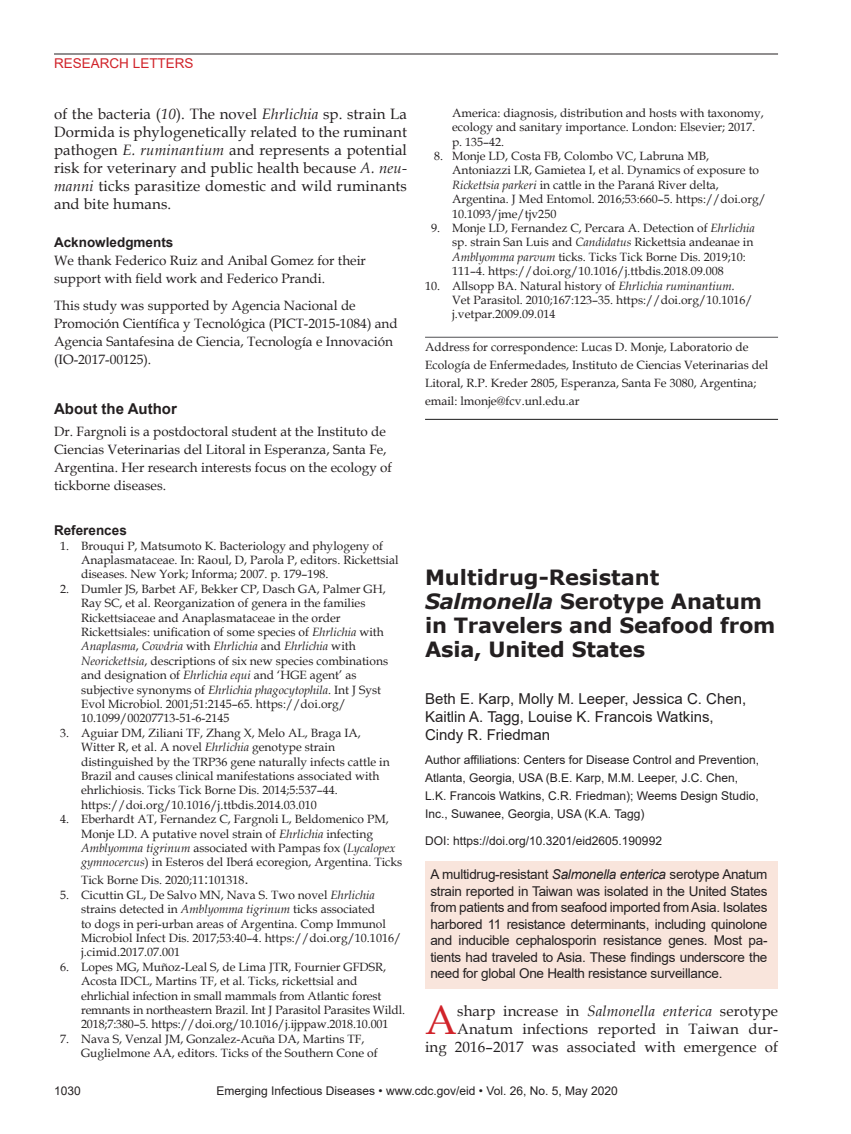
<style>
.page{position:relative;width:851px;height:1134px;background:#fff}
.page>*{position:absolute;margin:0;border:0;box-sizing:border-box;transform-origin:0 0}
.Drop_Cap{font:40.8px "Book Antiqua";color:#d1232a}
.Article_Title{font:700 21px/24px "Verdana";letter-spacing:-.01em;color:#231f20}
.Body_Text{font:15px/18px "Book Antiqua";letter-spacing:.01em;color:#231f20;text-align:justify}
.Drop_Cap-2{font:15px/18px "Book Antiqua";letter-spacing:.01em;color:#231f20;text-align:right}
.Authors{font:15px/18px "Arial";color:#231f20}
.Bio_Head{font:700 15px "Arial";color:#231f20}
.Abstract{font:13.5px/16.5px "Arial";letter-spacing:-.02em;color:#231f20;text-align:justify}
.Acknowledgment{font:13.5px/18px "Book Antiqua";color:#231f20}
.Bio{font:13.5px/18px "Book Antiqua";color:#231f20}
.Acknowledgment_Head{font:700 13.5px "Arial";color:#231f20}
.t1{font:13.5px "Arial";color:#d1232a}
.Ref_Title{font:700 13.5px "Arial";color:#231f20}
.References{font:12px/14.4px "Book Antiqua";color:#231f20}
.Affiliations{font:12px/18px "Arial";color:#231f20}
.Correspondence{font:12px/18px "Book Antiqua";color:#231f20}
.DOI{font:12px "Arial";color:#231f20}
.s1{font-style:italic}
.s2{font-family:"Arial";font-size:15px}
</style>
<div class="page">
<div style="left:426px;top:861px;width:352px;height:128px;background:#f9e5dc"></div>
<hr style="left:54px;top:54px;width:724px;height:1px;background:#231f20">
<hr style="left:425px;top:337px;width:353px;height:1px;background:#636366">
<hr style="left:425px;top:419px;width:353px;height:1px;background:#333">
<p class="t1" style="left:54px;top:54px;width:141px">RESEARCH LETTERS</p>
<p class="Body_Text" style="left:54px;top:104px;width:354px">of the bacteria (<span class="s1">10</span>). The novel <span class="s1">Ehrlichia</span> sp. strain La Dormida is phylogenetically related to the ruminant pathogen <span class="s1">E. ruminantium</span> and represents a potential risk for veterinary and public health because <span class="s1">A. neu&shy;manni</span> ticks parasitize domestic and wild ruminants and bite humans.</p>
<p class="Acknowledgment_Head" style="left:54px;top:233px;width:121px">Acknowledgments</p>
<p class="Acknowledgment" style="left:54px;top:251px;width:313px">We thank Federico Ruiz and Anibal Gomez for their support with field work and Federico Prandi.</p>
<p class="Acknowledgment" style="left:54px;top:296px;width:345px">This study was supported by Agencia Nacional de Promoción Científica y Tecnológica (PICT-2015-1084) and Agencia Santafesina de Ciencia, Tecnología e Innovación (IO-2017-00125).</p>
<p class="Bio_Head" style="left:54px;top:398px;width:124px">About the Author</p>
<p class="Bio" style="left:54px;top:422px;width:339px">Dr. Fargnoli is a postdoctoral student at the Instituto de Ciencias Veterinarias del Litoral in Esperanza, Santa Fe, Argentina. Her research interests focus on the ecology of tickborne diseases.</p>
<p class="Ref_Title" style="left:54px;top:521px;width:74px">References</p>
<p class="References" style="left:81px;top:538px;width:319px;text-indent:-21px">1. Brouqui P, Matsumoto K. Bacteriology and phylogeny of<br>Anaplasmataceae. In: Raoul, D, Parola P, editors. Rickettsial diseases. New York; Informa; 2007. p. 179–198.</p>
<p class="References" style="left:81px;top:581px;width:308px;text-indent:-21px">2. Dumler JS, Barbet AF, Bekker CP, Dasch GA, Palmer GH, Ray SC, et al. Reorganization of genera in the families Rickettsiaceae and Anaplasmataceae in the order Rickettsiales: unification of some species of <span class="s1">Ehrlichia</span> with <span class="s1">Anaplasma</span>, <span class="s1">Cowdria</span> with <span class="s1">Ehrlichia</span> and <span class="s1">Ehrlichia</span> with <span class="s1">Neorickettsia</span>, descriptions of six new species combinations and designation of <span class="s1">Ehrlichia equi</span> and ‘HGE agent’ as subjective synonyms of <span class="s1">Ehrlichia phagocytophila</span>. Int J Syst Evol Microbiol. 2001;51:2145–65. https://doi.org/ 10.1099/00207713-51-6-2145</p>
<p class="References" style="left:81px;top:725px;width:310px;text-indent:-21px">3. Aguiar DM, Ziliani TF, Zhang X, Melo AL, Braga IA, Witter R, et al. A novel <span class="s1">Ehrlichia</span> genotype strain distinguished by the TRP36 gene naturally infects cattle in Brazil and causes clinical manifestations associated with ehrlichiosis. Ticks Tick Borne Dis. 2014;5:537–44. https://doi.org/10.1016/j.ttbdis.2014.03.010</p>
<p class="References" style="left:81px;top:812px;width:323px;text-indent:-21px">4. Eberhardt AT, Fernandez C, Fargnoli L, Beldomenico PM, Monje LD. A putative novel strain of <span class="s1">Ehrlichia</span> infecting <span class="s1">Amblyomma tigrinum</span> associated with Pampas fox (<span class="s1">Lycalopex gymnocercus</span>) in Esteros del Iberá ecoregion, Argentina. Ticks</p>
<p class="References" style="left:81px;top:873px;width:169px">Tick Borne Dis. 2020;11<span class="s2">:</span>101318<span class="s2">.</span></p>
<p class="References" style="left:81px;top:887px;width:322px;text-indent:-21px">5. Cicuttin GL, De Salvo MN, Nava S. Two novel <span class="s1">Ehrlichia </span>strains detected in <span class="s1">Amblyomma tigrinum</span> ticks associated<br>to dogs in peri-urban areas of Argentina. Comp Immunol Microbiol Infect Dis. 2017;53:40–4. https://doi.org/10.1016/ j.cimid.2017.07.001</p>
<p class="References" style="left:81px;top:959px;width:325px;text-indent:-21px">6. Lopes MG, Muñoz-Leal S, de Lima JTR, Fournier GFDSR, Acosta IDCL, Martins TF, et al. Ticks, rickettsial and ehrlichial infection in small mammals from Atlantic forest remnants in northeastern Brazil. Int J Parasitol Parasites Wildl.<br>2018;7:380–5. https://doi.org/10.1016/j.ijppaw.2018.10.001</p>
<p class="References" style="left:81px;top:1031px;width:298px;text-indent:-21px">7. Nava S, Venzal JM, Gonzalez-Acuña DA, Martins TF,<br>Guglielmone AA, editors. Ticks of the Southern Cone of</p>
<p class="References" style="left:452px;top:105px;width:313px">America: diagnosis, distribution and hosts with taxonomy, ecology and sanitary importance. London: Elsevier; 2017. p. 135–42.</p>
<p class="References" style="left:452px;top:148px;width:315px;text-indent:-18px">8. Monje LD, Costa FB, Colombo VC, Labruna MB, Antoniazzi LR, Gamietea I, et al. Dynamics of exposure to <span class="s1">Rickettsia parkeri</span> in cattle in the Paraná River delta, Argentina. J Med Entomol. 2016;53:660–5. https://doi.org/ 10.1093/jme/tjv250</p>
<p class="References" style="left:452px;top:220px;width:304px;text-indent:-21px">9. Monje LD, Fernandez C, Percara A. Detection of <span class="s1">Ehrlichia </span>sp. strain San Luis and <span class="s1">Candidatus</span> Rickettsia andeanae in <span class="s1">Amblyomma parvum</span> ticks. Ticks Tick Borne Dis. 2019;10:<br>111–4. https://doi.org/10.1016/j.ttbdis.2018.09.008</p>
<p class="References" style="left:452px;top:278px;width:302px;text-indent:-27px">10. Allsopp BA. Natural history of <span class="s1">Ehrlichia ruminantium.<br></span>Vet Parasitol. 2010;167:123–35. https://doi.org/10.1016/ j.vetpar.2009.09.014</p>
<p class="Correspondence" style="left:425px;top:338px;width:345px">Address for correspondence: Lucas D. Monje, Laboratorio de Ecología de Enfermedades, Instituto de Ciencias Veterinarias del Litoral, R.P. Kreder 2805, Esperanza, Santa Fe 3080, Argentina; email: lmonje@fcv.unl.edu.ar</p>
<p class="Article_Title" style="left:425px;top:565px;width:352px">Multidrug-Resistant<br><span class="s1">Salmonella</span> Serotype Anatum in Travelers and Seafood from<br>Asia, United States</p>
<p class="Authors" style="left:425px;top:689px;width:322px">Beth E. Karp, Molly M. Leeper, Jessica C. Chen,<br>Kaitlin A. Tagg, Louise K. Francois Watkins,<br>Cindy R. Friedman</p>
<p class="Affiliations" style="left:425px;top:751px;width:335px">Author affiliations: Centers for Disease Control and Prevention, Atlanta, Georgia, USA (B.E. Karp, M.M. Leeper, J.C. Chen, L.K. Francois Watkins, C.R. Friedman); Weems Design Studio, Inc., Suwanee, Georgia, USA (K.A. Tagg)</p>
<p class="DOI" style="left:425px;top:833px;width:238px">DOI: https://doi.org/10.3201/eid2605.190992</p>
<p class="Abstract" style="left:430px;top:866px;width:338px">A multidrug-resistant <span class="s1">Salmonella enterica</span> serotype Anatum strain reported in Taiwan was isolated in the United States from patients and from seafood imported from Asia. Isolates harbored 11 resistance determinants, including quinolone and inducible cephalosporin resistance genes. Most pa&shy;tients had traveled to Asia. These findings underscore the need for global One Health resistance surveillance.</p>
<p class="Drop_Cap-2" style="left:425px;top:1002px;width:354px">sharp increase in <span class="s1">Salmonella enterica</span> serotype<br>Anatum infections reported in Taiwan dur-<br>ing 2016–2017 was associated with emergence of</p>
<p class="Drop_Cap" style="left:425px;top:992px;width:33px">A</p>
<p class="Affiliations" style="left:54px;top:1082px;width:28px">1030</p>
<p class="Affiliations" style="left:216px;top:1082px;width:403px">Emerging Infectious Diseases • www.cdc.gov/eid • Vol. 26, No. 5, May 2020</p>
</div>
